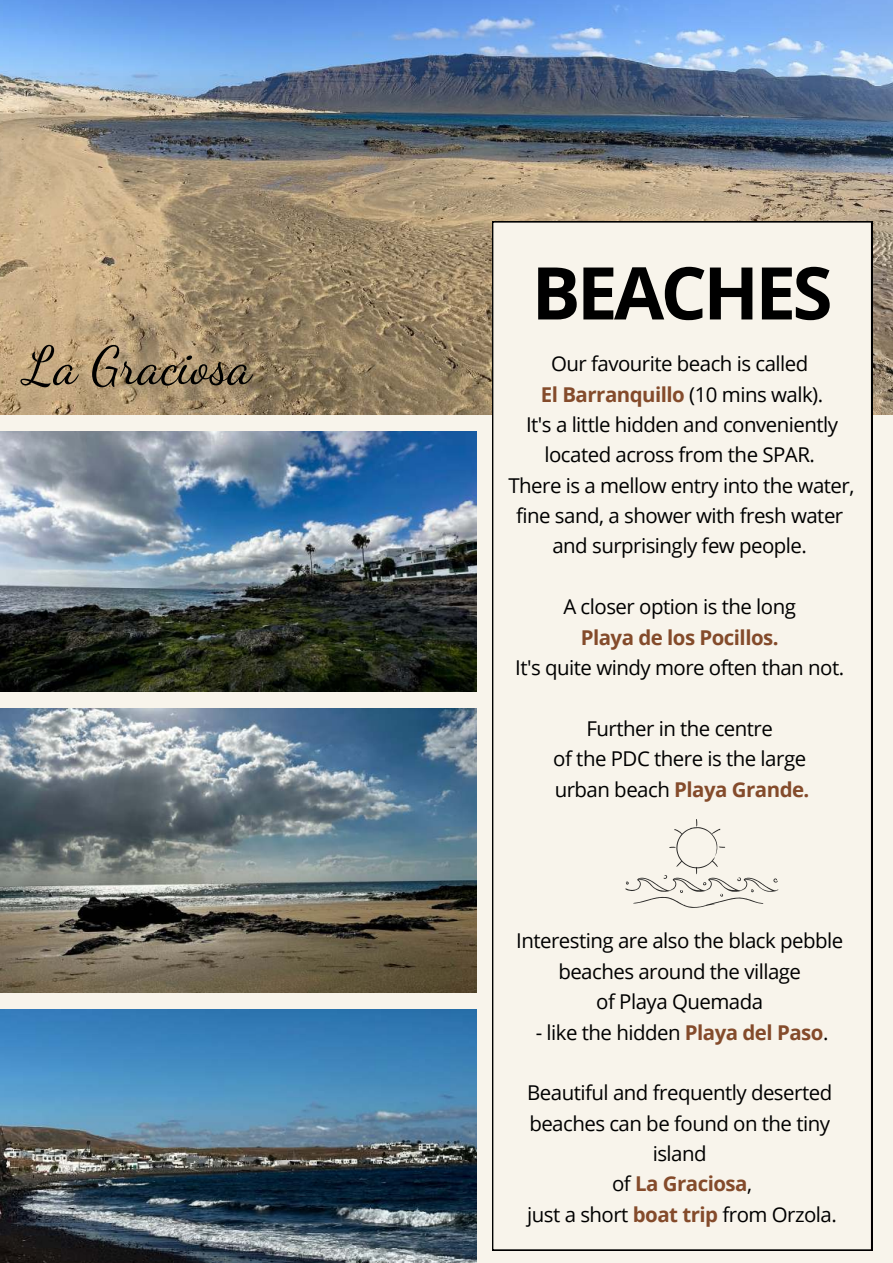
<style>
.page{position:relative;width:893px;height:1263px;background:#f8f4eb}
.page>*{position:absolute;margin:0;border:0;box-sizing:border-box;transform-origin:0 0}
.t1{font:700 72.75px "Open Sans";letter-spacing:-.05em;color:#000}
.t2{font:52.65px "Dancing Script";color:#000}
.t3{font:20.48px/30.4px "Open Sans";letter-spacing:-.025em;color:#000;text-align:center}
.t4{font:700 20.48px "Open Sans";letter-spacing:-.025em;color:#844b2b}
.s1{font-weight:700;color:#844b2b}
</style>
<div class="page">
<img style="left:0;top:0;width:893px;height:415px">
<img style="left:0;top:432px;width:476px;height:260px">
<svg style="left:492px;top:221px;width:380px;height:1029px"></svg>
<img style="left:0;top:709px;width:476px;height:283px">
<img style="left:0;top:1009px;width:476px;height:254px">
<svg style="left:625px;top:819px;width:153px;height:89px"></svg>
<h2 class="t2" style="left:24px;top:325px;width:229px">La Graciosa</h2>
<h1 class="t1" style="left:531px;top:243px;width:302px">BEACHES</h1>
<p class="t3" style="left:508px;top:348px;width:347px">Our favourite beach is called<br><span class="s1">El Barranquillo</span> (10 mins walk).<br>It's a little hidden and conveniently located across from the SPAR.<br>There is a mellow entry into the water, fine sand, a shower with fresh water and surprisingly few people.</p>
<p class="t3" style="left:563px;top:591px;width:234px">A closer option is the long</p>
<p class="t4" style="left:581px;top:623px;width:199px">Playa de los Pocillos.</p>
<p class="t3" style="left:515px;top:652px;width:330px">It's quite windy more often than not.</p>
<p class="t3" style="left:553px;top:713px;width:258px">Further in the centre<br>of the PDC there is the large urban beach <span class="s1">Playa Grande.</span></p>
<p class="t3" style="left:516px;top:925px;width:328px">Interesting are also the black pebble beaches around the village<br>of Playa Quemada</p>
<p class="t3" style="left:536px;top:1016px;width:294px">- like the hidden <span class="s1">Playa del Paso</span>.</p>
<p class="t3" style="left:527px;top:1077px;width:311px">Beautiful and frequently deserted beaches can be found on the tiny island<br>of <span class="s1">La Graciosa</span>,<br>just a short <span class="s1">boat trip</span> from Orzola.</p>
</div>
